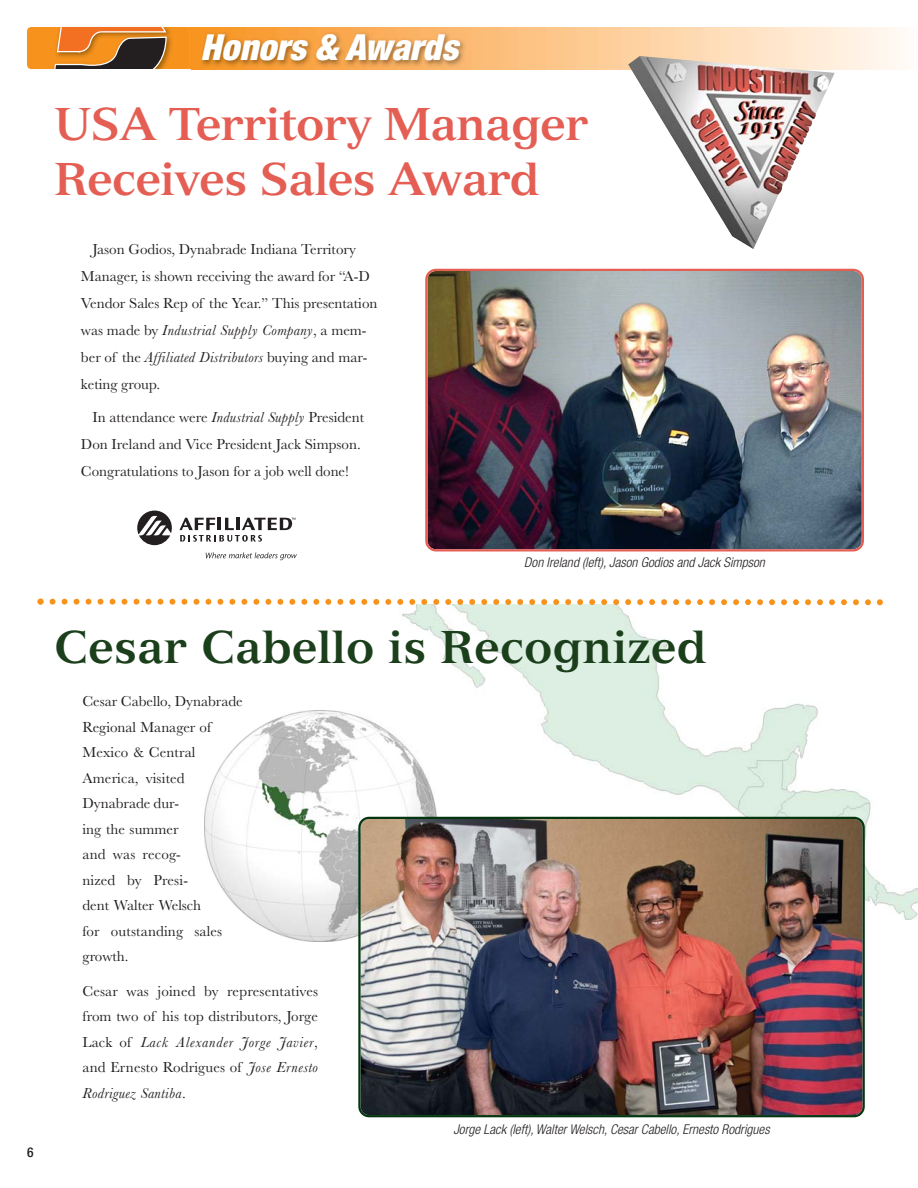
<style>
.page{position:relative;width:918px;height:1188px;background:#fff}
.page>*{position:absolute;margin:0;border:0;box-sizing:border-box;transform-origin:0 0}
.t1{font:700 45px/54.8px "Versailles";letter-spacing:-.02em;color:#e45e54}
.t2{font:700 45px "Versailles";color:#1b3f1b}
.t3{font:italic 900 condensed 36px "Helvetica Neue";color:#fff}
.t4{font:15px/25.5px "Baskerville";color:#231f20}
.t5{font:italic 300 condensed 13.5px "Helvetica Neue";color:#231f20}
.t6{font:500 condensed 13.5px "Helvetica Neue";color:#231f20}
.s1{font-style:italic}
</style>
<div class="page">
<img style="left:402px;top:608px;width:516px;height:311px">
<img style="left:425px;top:269px;width:439px;height:282px">
<svg style="left:137px;top:511px;width:35px;height:34px"></svg>
<svg style="left:206px;top:552px;width:91px;height:8px"></svg>
<svg style="left:179px;top:518px;width:116px;height:24px"></svg>
<svg style="left:37px;top:598px;width:846px;height:10px"></svg>
<img style="left:204px;top:710px;width:232px;height:232px">
<img style="left:358px;top:817px;width:507px;height:300px">
<div style="left:27px;top:27px;width:162px;height:42px;background:#f7931d;border-radius:4px"></div>
<img style="left:36px;top:69px;width:155px;height:1px">
<svg style="left:53px;top:27px;width:114px;height:42px"></svg>
<img style="left:201px;top:27px;width:547px;height:43px">
<img style="left:191px;top:27px;width:10px;height:42px">
<div style="left:46px;top:69px;width:140px;height:14px;background:#fff"></div>
<img style="left:628px;top:56px;width:207px;height:193px">
<h2 class="t3" style="left:200px;top:34px;width:266px">Honors &amp; Awards</h2>
<h1 class="t1" style="left:54px;top:102px;width:536px">USA Territory Manager<br>Receives Sales Award</h1>
<p class="t4" style="left:81px;top:238px;width:298px;line-height:27px;text-indent:12px">Jason Godios, Dynabrade Indiana Territory Manager, is shown receiving the award for “A-D Vendor Sales Rep of the Year.” This presentation was made by <span class="s1">Industrial Supply Company</span>, a mem&shy;ber of the <span class="s1">Affiliated Distributors</span> buying and mar&shy;keting group.</p>
<p class="t4" style="left:81px;top:405px;width:285px;line-height:27px;text-indent:12px">In attendance were <span class="s1">Industrial Supply</span> President<br>Don Ireland and Vice President Jack Simpson.<br>Congratulations to Jason for a job well done!</p>
<p class="t5" style="left:524px;top:557px;width:245px">Don Ireland (left),Jason Godios and Jack Simpson</p>
<p class="t6" style="left:27px;top:1148px;width:8px">6</p>
<h1 class="t2" style="left:54px;top:631px;width:654px">Cesar Cabello is Recognized</h1>
<p class="t4" style="left:82px;top:690px;width:162px">Cesar Cabello, Dynabrade<br>Regional Manager of<br>Mexico &amp; Central<br>America, visited<br>Dynabrade dur-<br>ing the summer<br>and was recog-<br>nized by Presi-<br>dent Walter Welsch<br>for outstanding sales growth.</p>
<p class="t4" style="left:82px;top:980px;width:237px;text-align:justify">Cesar was joined by representatives from two of his top distributors, Jorge Lack of <span class="s1">Lack Alexander Jorge Javier</span>, and Ernesto Rodrigues of <span class="s1">Jose Ernesto Rodriguez Santiba</span>.</p>
<p class="t5" style="left:453px;top:1124px;width:320px">Jorge Lack (left),WalterWelsch,CesarCabello,Ernesto Rodrigues</p>
</div>
